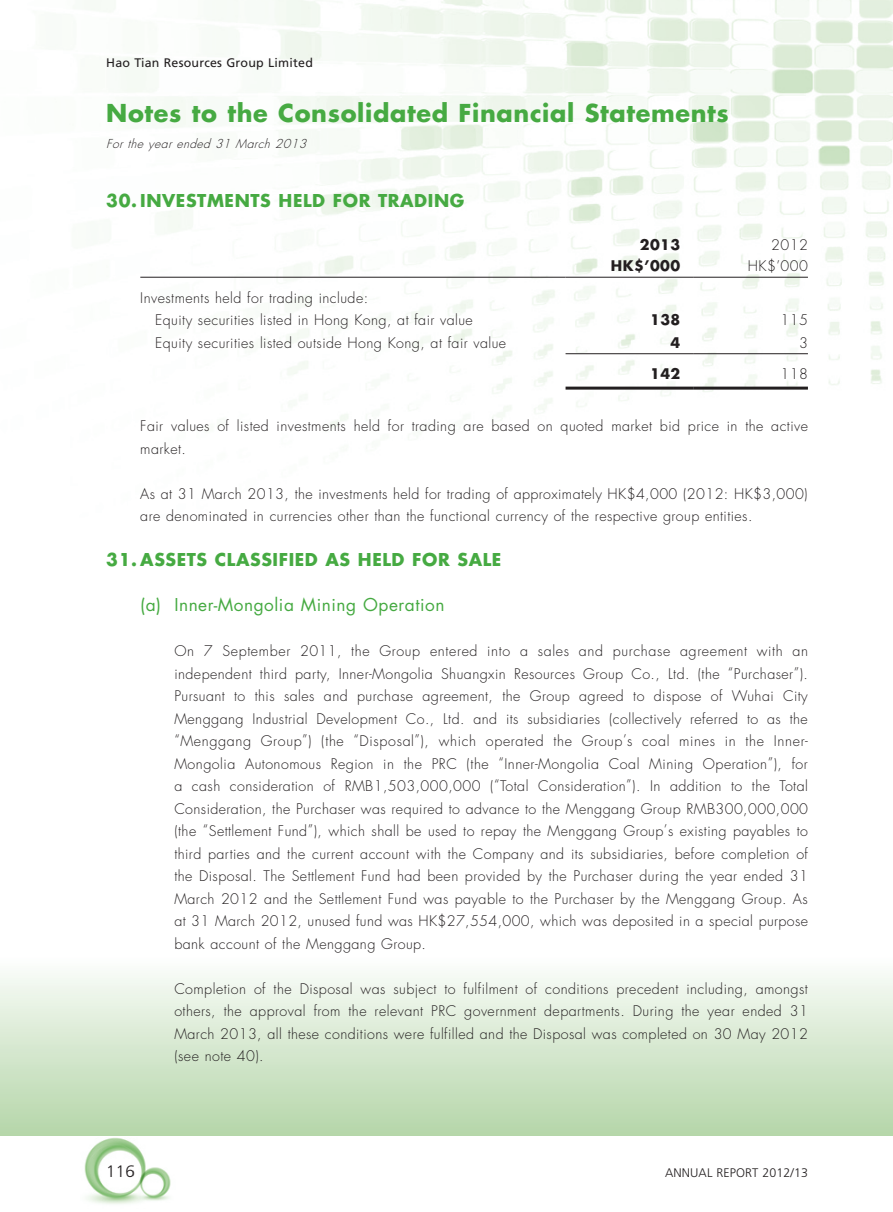
<style>
.page{position:relative;width:893px;height:1212px;background:#fff}
.page>*{position:absolute;margin:0;border:0;box-sizing:border-box;transform-origin:0 0}
.t1{font:700 24px "Futura Std";letter-spacing:.025em;color:#46aa42}
.Heading_1{font:700 17.25px "Futura Std";letter-spacing:.035em;color:#46aa42}
.Heading_2{font:17.25px "Futura Std";letter-spacing:.03em;color:#46aa42}
.t2{font:300 16.5px "Frutiger LT Std";color:#231f20}
.Body_Text{font:300 14.25px/22.5px "Futura Std";letter-spacing:.03em;color:#231f20}
.Body_Text-2{font:700 14.25px "Futura Std";color:#231f20}
.t3{font:12.45px "Frutiger LT Std";letter-spacing:.02em;color:#231f20}
.t4{font:300 12.45px "Frutiger LT Std";letter-spacing:.01em;color:#231f20}
.t5{font:italic 300 12px "Futura Std";color:#231f20}
</style>
<div class="page">
<div style="left:0;top:907px;width:893px;height:228px;background:linear-gradient(to bottom,#fff,#b7d7ac)"></div>
<img style="left:91px;top:0;width:802px;height:428px">
<img style="left:73px;top:1123px;width:86px;height:81px">
<img style="left:134px;top:1161px;width:37px;height:41px">
<svg style="left:892px;top:907px;width:1px;height:228px"></svg>
<hr style="left:140px;top:277px;width:426px;height:1px;background:#231f20">
<hr style="left:566px;top:277px;width:127px;height:1px;background:#231f20">
<hr style="left:693px;top:277px;width:115px;height:1px;background:#231f20">
<hr style="left:566px;top:353px;width:127px;height:1px;background:#231f20">
<hr style="left:693px;top:353px;width:115px;height:1px;background:#231f20">
<hr style="left:566px;top:387px;width:127px;height:3px;background:#231f20">
<hr style="left:693px;top:387px;width:115px;height:3px;background:#231f20">
<p class="t3" style="left:106px;top:56px;width:208px">Hao Tian Resources Group Limited</p>
<h1 class="t1" style="left:106px;top:97px;width:624px">Notes to the Consolidated Financial Statements</h1>
<p class="t5" style="left:106px;top:136px;width:205px">For the year ended 31 March 2013</p>
<p class="Heading_1" style="left:106px;top:189px;width:359px">30. INVESTMENTS HELD FOR TRADING</p>
<p class="Body_Text-2" style="left:640px;top:235px;width:42px">2013</p>
<p class="Body_Text" style="left:771px;top:234px;width:38px">2012</p>
<p class="Body_Text-2" style="left:611px;top:256px;width:71px">HK$’000</p>
<p class="Body_Text" style="left:748px;top:255px;width:61px">HK$’000</p>
<p class="Body_Text" style="left:140px;top:287px;width:229px">Investments held for trading include:</p>
<p class="Body_Text" style="left:155px;top:309px;width:319px">Equity securities listed in Hong Kong, at fair value</p>
<p class="Body_Text-2" style="left:650px;top:310px;width:32px">138</p>
<p class="Body_Text" style="left:780px;top:309px;width:29px">115</p>
<p class="Body_Text" style="left:155px;top:332px;width:353px">Equity securities listed outside Hong Kong, at fair value</p>
<p class="Body_Text-2" style="left:671px;top:333px;width:11px">4</p>
<p class="Body_Text" style="left:799px;top:332px;width:10px">3</p>
<p class="Body_Text-2" style="left:650px;top:364px;width:32px">142</p>
<p class="Body_Text" style="left:780px;top:363px;width:29px">118</p>
<p class="Body_Text" style="left:140px;top:415px;width:669px">Fair values of listed investments held for trading are based on quoted market bid price in the active market.</p>
<p class="Body_Text" style="left:140px;top:482px;width:669px">As at 31 March 2013, the investments held for trading of approximately HK$4,000 (2012: HK$3,000) are denominated in currencies other than the functional currency of the respective group entities.</p>
<p class="Heading_1" style="left:106px;top:548px;width:397px">31. ASSETS CLASSIFIED AS HELD FOR SALE</p>
<p class="Heading_2" style="left:140px;top:594px;width:306px">(a) Inner-Mongolia Mining Operation</p>
<p class="Body_Text" style="left:174px;top:640px;width:635px;text-align:justify">On 7 September 2011, the Group entered into a sales and purchase agreement with an independent third party, Inner-Mongolia Shuangxin Resources Group Co., Ltd. (the “Purchaser”).<br>Pursuant to this sales and purchase agreement, the Group agreed to dispose of Wuhai City Menggang Industrial Development Co., Ltd. and its subsidiaries (collectively referred to as the “Menggang Group”) (the “Disposal”), which operated the Group’s coal mines in the Inner-Mongolia Autonomous Region in the PRC (the “Inner-Mongolia Coal Mining Operation”), for a cash consideration of RMB1,503,000,000 (“Total Consideration”). In addition to the Total Consideration, the Purchaser was required to advance to the Menggang Group RMB300,000,000 (the “Settlement Fund”), which shall be used to repay the Menggang Group’s existing payables to third parties and the current account with the Company and its subsidiaries, before completion of the Disposal. The Settlement Fund had been provided by the Purchaser during the year ended 31<br>March 2012 and the Settlement Fund was payable to the Purchaser by the Menggang Group. As at 31 March 2012, unused fund was HK$27,554,000, which was deposited in a special purpose bank account of the Menggang Group.</p>
<p class="Body_Text" style="left:174px;top:977px;width:635px;text-align:justify">Completion of the Disposal was subject to fulfilment of conditions precedent including, amongst others, the approval from the relevant PRC government departments. During the year ended 31<br>March 2013, all these conditions were fulfilled and the Disposal was completed on 30 May 2012 (see note 40).</p>
<p class="t2" style="left:106px;top:1162px;width:30px">116</p>
<p class="t4" style="left:665px;top:1166px;width:144px">ANNUAL REPORT 2012/13</p>
</div>
